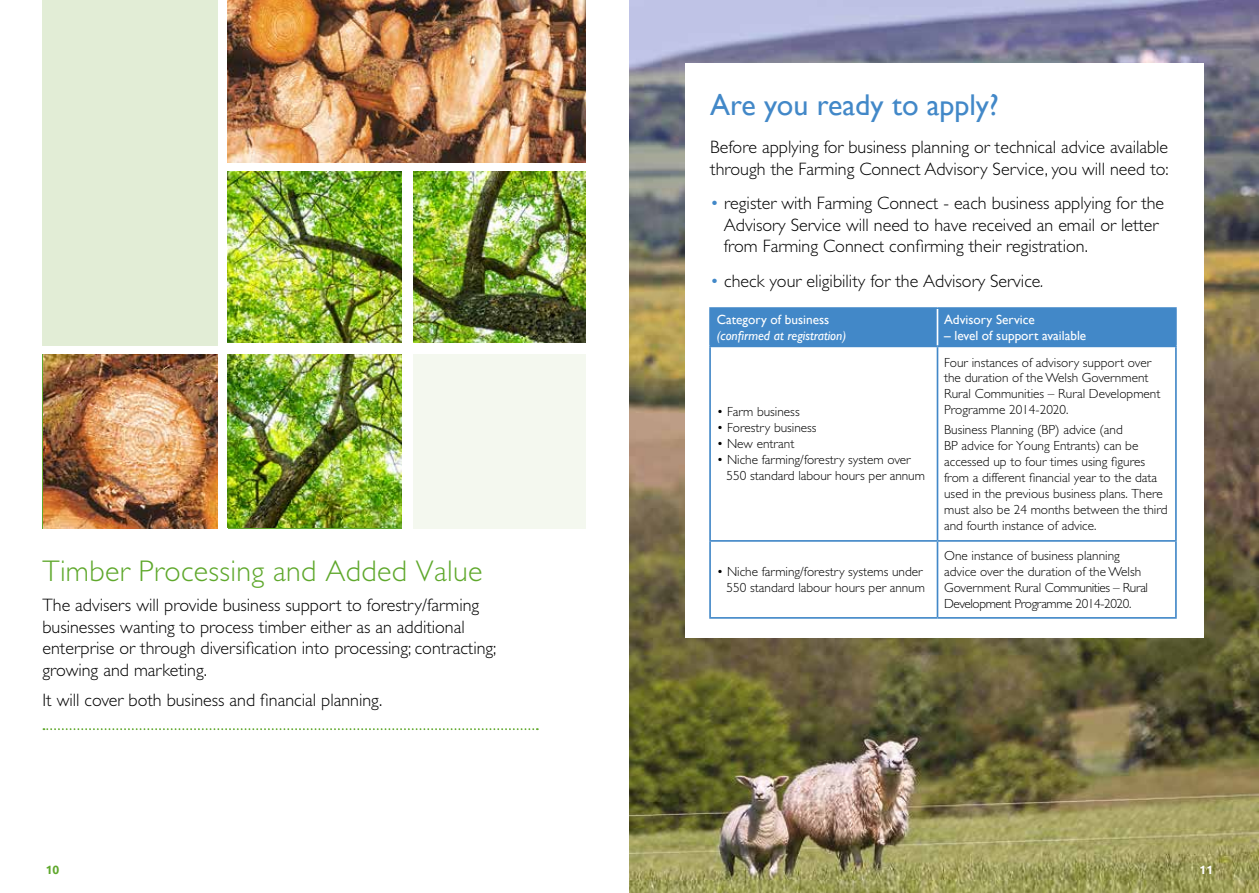
<style>
.page{position:relative;width:1259px;height:893px;background:#fff}
.page>*{position:absolute;margin:0;border:0;box-sizing:border-box;transform-origin:0 0}
.t1{font:300 30px "Gill Sans";letter-spacing:.01em;color:#5fa82c}
.t2{font:30px "Gill Sans";color:#4288c8}
.t3{font:300 18px/21.6px "Gill Sans";color:#000}
.t4{font:300 13.2px/15.9px "Gill Sans";color:#000}
.t5{font:13.2px "Gill Sans";color:#fff}
.t6{font:italic 13.2px "Gill Sans";color:#fff}
.t7{font:700 12px "Ubuntu";color:#5fa82c}
.t8{font:700 12px "Ubuntu";color:#fff}
.s1{color:#4288c8}
.s2{font-style:italic}
</style>
<div class="page">
<img style="left:629px;top:0;width:630px;height:893px">
<img style="left:227px;top:171px;width:359px;height:356px">
<svg style="left:43px;top:728px;width:495px;height:2px"></svg>
<img style="left:43px;top:354px;width:175px;height:174px">
<img style="left:227px;top:0;width:359px;height:163px">
<div style="left:410px;top:349px;width:177px;height:180px;background:#f4f8ef"></div>
<div style="left:402px;top:166px;width:10px;height:367px;background:#fff"></div>
<div style="left:225px;top:344px;width:379px;height:10px;background:#fff"></div>
<div style="left:43px;top:0;width:175px;height:345px;background:#e2edd6"></div>
<div style="left:685px;top:64px;width:518px;height:574px;background:#fff"></div>
<div style="left:711px;top:309px;width:464px;height:37px;background:#4288c8"></div>
<hr style="left:936px;top:309px;width:2px;height:37px;background:#fff">
<hr style="left:709px;top:307px;width:228px;height:2px;background:#4288c8">
<hr style="left:709px;top:309px;width:2px;height:37px;background:#4288c8">
<hr style="left:937px;top:307px;width:239px;height:2px;background:#4288c8">
<hr style="left:1175px;top:309px;width:1px;height:37px;background:#4288c8">
<hr style="left:709px;top:346px;width:228px;height:1px;background:#4288c8">
<hr style="left:709px;top:347px;width:2px;height:193px;background:#4288c8">
<hr style="left:937px;top:346px;width:239px;height:1px;background:#4288c8">
<hr style="left:936px;top:347px;width:2px;height:193px;background:#4288c8">
<hr style="left:1175px;top:347px;width:1px;height:193px;background:#4288c8">
<hr style="left:709px;top:540px;width:228px;height:2px;background:#4288c8">
<hr style="left:709px;top:542px;width:2px;height:75px;background:#4288c8">
<hr style="left:937px;top:540px;width:239px;height:2px;background:#4288c8">
<hr style="left:936px;top:542px;width:2px;height:75px;background:#4288c8">
<hr style="left:1175px;top:542px;width:1px;height:75px;background:#4288c8">
<hr style="left:709px;top:617px;width:228px;height:2px;background:#4288c8">
<hr style="left:937px;top:617px;width:239px;height:2px;background:#4288c8">
<h1 class="t2" style="left:710px;top:87px;width:290px">Are you ready to apply?</h1>
<h2 class="t3" style="left:710px;top:136px;width:460px">Before applying for business planning or technical advice available through the Farming Connect Advisory Service, you will need to:</h2>
<h2 class="t3" style="left:724px;top:192px;width:442px;text-indent:-14px"><span class="s1">•</span> register with Farming Connect - each business applying for the<br>Advisory Service will need to have received an email or letter from Farming Connect confirming their registration.</h2>
<h2 class="t3" style="left:710px;top:270px;width:335px"><span class="s1">•</span> check your eligibility for the Advisory Service<span class="s2">.</span></h2>
<p class="t5" style="left:716px;top:312px;width:114px">Category of business</p>
<p class="t6" style="left:716px;top:328px;width:131px">(confirmed at registration)</p>
<p class="t5" style="left:944px;top:312px;width:92px">Advisory Service</p>
<p class="t5" style="left:944px;top:328px;width:144px">– level of support available</p>
<h1 class="t1" style="left:43px;top:554px;width:441px">Timber Processing and Added Value</h1>
<h2 class="t3" style="left:43px;top:594px;width:455px">The advisers will provide business support to forestry/farming businesses wanting to process timber either as an additional enterprise or through diversification into processing; contracting; growing and marketing.</h2>
<h2 class="t3" style="left:43px;top:689px;width:341px">It will cover both business and financial planning.</h2>
<p class="t4" style="left:716px;top:404px;width:84px">• Farm business</p>
<p class="t4" style="left:716px;top:420px;width:101px">• Forestry business</p>
<p class="t4" style="left:716px;top:436px;width:79px">• New entrant</p>
<p class="t4" style="left:726px;top:452px;width:200px;text-indent:-10px">• Niche farming/forestry system over<br>550 standard labour hours per annum</p>
<p class="t4" style="left:716px;top:564px;width:210px;text-align:right">• Niche farming/forestry systems under<br>550 standard labour hours per annum</p>
<p class="t4" style="left:944px;top:354px;width:218px">Four instances of advisory support over the duration of the Welsh Government Rural Communities – Rural Development Programme 2014-2020.</p>
<p class="t4" style="left:944px;top:422px;width:225px">Business Planning (BP) advice (and<br>BP advice for Young Entrants) can be accessed up to four times using figures from a different financial year to the data used in the previous business plans. There must also be 24 months between the third and fourth instance of advice.</p>
<p class="t4" style="left:944px;top:548px;width:205px">One instance of business planning advice over the duration of the Welsh Government Rural Communities – Rural Development Programme 2014-2020.</p>
<p class="t7" style="left:46px;top:862px;width:15px">10</p>
<p class="t8" style="left:1199px;top:862px;width:15px">11</p>
</div>
